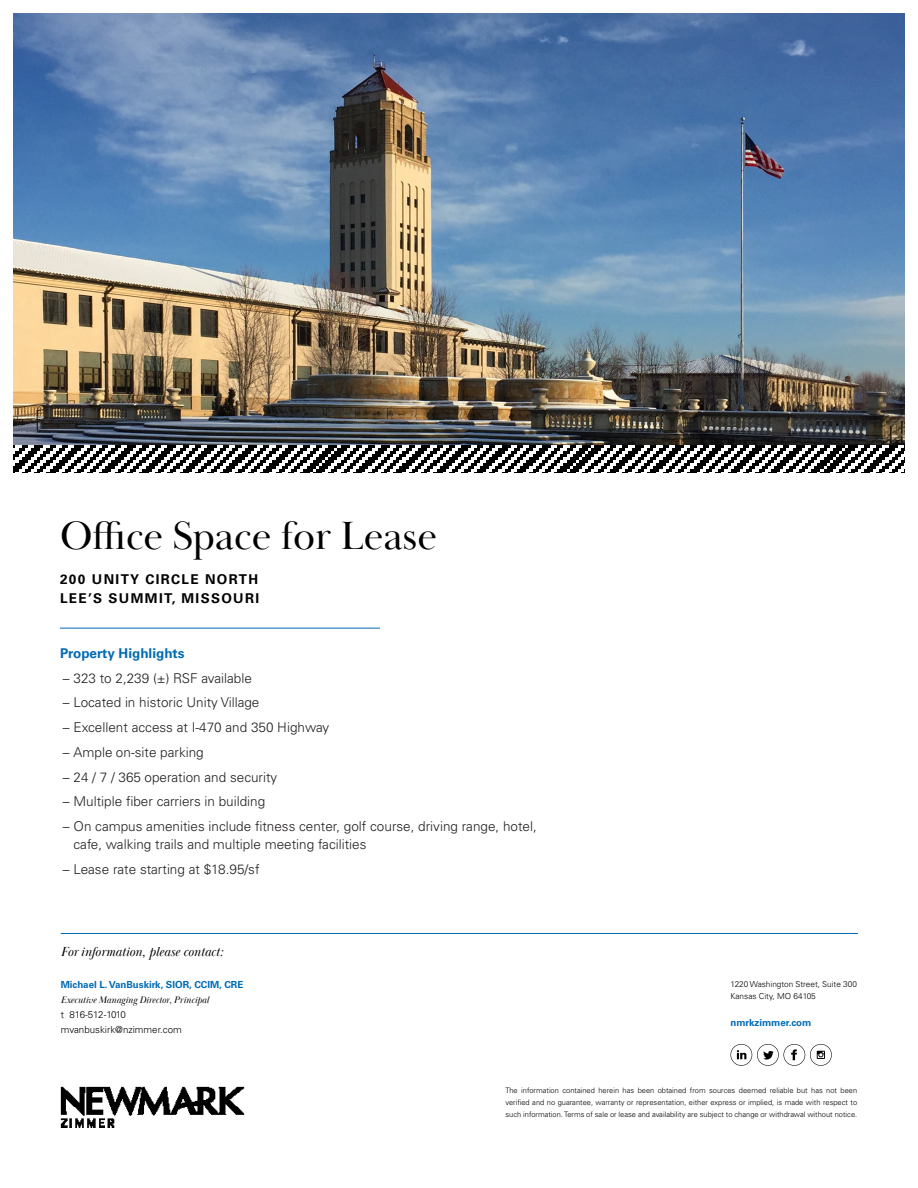
<style>
.page{position:relative;width:918px;height:1188px;background:#fff}
.page>*{position:absolute;margin:0;border:0;box-sizing:border-box;transform-origin:0 0}
.t1{font:40.5px "Baskerville Display PT";color:#000}
.t2{font:300 13.5px/18px "Univers LT Pro 45";color:#231f20}
.Head_9_13_CAPS{font:700 13.5px "Univers LT Pro 65";letter-spacing:.1em;color:#000}
.Text_9_15{font:italic 13.5px "Baskerville Display PT";color:#000}
.Head_9_15_Univ_Bold_Blue{font:700 13.5px "Univers LT Pro 65";color:#006bb6}
.Text_6_5_10{font:700 9.75px "Univers LT Pro 65";color:#006bb6}
.Text_6_5_10-2{font:300 9.75px/15px "Univers LT Pro 45";color:#000}
.Text_6_5_10-3{font:italic 9.75px "Baskerville Display PT";color:#000}
.t3{font:300 8.25px/12px "Univers LT Pro 45";color:#000}
.t4{font:300 7.5px/12px "Univers LT Pro 45";color:#000;text-align:justify}
</style>
<div class="page">
<svg style="left:730px;top:1044px;width:102px;height:22px"></svg>
<img style="left:61px;top:1086px;width:184px;height:41px">
<img style="left:14px;top:14px;width:890px;height:458px">
<hr style="left:61px;top:933px;width:797px;height:1px;background:#006bb6">
<hr style="left:60px;top:628px;width:320px;height:1px;background:#006bb6">
<p class="t1" style="left:60px;top:511px;width:379px">Office Space for Lease</p>
<p class="Head_9_13_CAPS" style="left:60px;top:569px;width:200px">200 UNITY CIRCLE NORTH</p>
<p class="Head_9_13_CAPS" style="left:60px;top:589px;width:201px">LEE’S SUMMIT, MISSOURI</p>
<p class="Head_9_15_Univ_Bold_Blue" style="left:60px;top:644px;width:126px">Property Highlights</p>
<p class="t2" style="left:63px;top:668px;width:191px">– 323 to 2,239 (±) RSF available</p>
<p class="t2" style="left:63px;top:693px;width:198px">– Located in historic Unity Village</p>
<p class="t2" style="left:63px;top:718px;width:268px">– Excellent access at I-470 and 350 Highway</p>
<p class="t2" style="left:63px;top:743px;width:143px">– Ample on-site parking</p>
<p class="t2" style="left:63px;top:767px;width:216px">– 24 / 7 / 365 operation and security</p>
<p class="t2" style="left:63px;top:792px;width:204px">– Multiple fiber carriers in building</p>
<p class="t2" style="left:74px;top:817px;width:465px;text-indent:-11px">– On campus amenities include fitness center, golf course, driving range, hotel, cafe, walking trails and multiple meeting facilities</p>
<p class="t2" style="left:63px;top:860px;width:198px">– Lease rate starting at $18.95/sf</p>
<p class="Text_9_15" style="left:61px;top:944px;width:164px">For information, please contact:</p>
<p class="Text_6_5_10" style="left:61px;top:978px;width:184px">Michael L. VanBuskirk, SIOR, CCIM, CRE</p>
<p class="Text_6_5_10-3" style="left:61px;top:994px;width:150px">Executive Managing Director, Principal</p>
<p class="Text_6_5_10-2" style="left:61px;top:1007px;width:123px">t 816-512-1010 mvanbuskirk@nzimmer.com</p>
<p class="t3" style="left:730px;top:978px;width:128px">1220 Washington Street, Suite 300<br>Kansas City, MO 64105</p>
<p class="Text_6_5_10" style="left:731px;top:1015px;width:82px">nmrkzimmer.com</p>
<p class="t4" style="left:505px;top:1084px;width:353px">The information contained herein has been obtained from sources deemed reliable but has not been verified and no guarantee, warranty or representation, either express or implied, is made with respect to such information. Terms of sale or lease and availability are subject to change or withdrawal without notice.</p>
</div>
